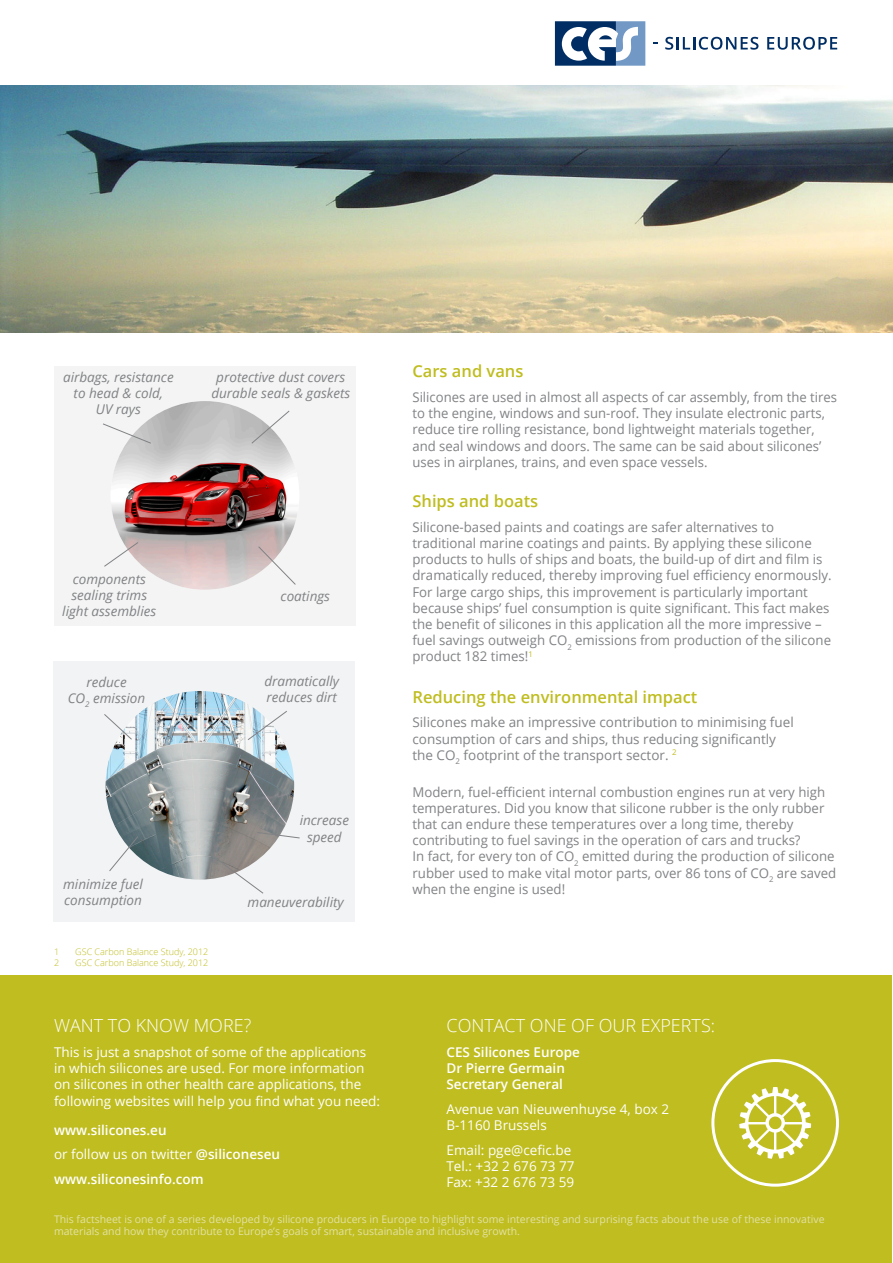
<style>
.page{position:relative;width:893px;height:1263px;background:#fff}
.page>*{position:absolute;margin:0;border:0;box-sizing:border-box;transform-origin:0 0}
.t1{font:300 18px "Open Sans";color:#fff}
.t2{font:600 16.5px "Open Sans";color:#bfbd1f}
.t3{font:13.5px/16.2px "Open Sans";color:#808285}
.t4{font:13.5px/16.2px "Open Sans";color:#fff}
.t5{font:italic 13.5px/16.2px "Open Sans";color:#808285}
.t6{font:600 13.5px/16.2px "Open Sans";color:#fff}
.t7{font:10.5px/12.6px "Open Sans";color:#e4e2a5}
.t8{font:300 9px "Open Sans";color:#bfbd1f}
.s1{font-weight:600}
</style>
<div class="page">
<div style="left:1px;top:975px;width:891px;height:288px;background:#bfbd1f"></div>
<div style="left:711px;top:1059px;width:128px;height:128px;border:3px solid #fff;border-radius:50%"></div>
<svg style="left:739px;top:1087px;width:72px;height:72px"></svg>
<div style="left:53px;top:661px;width:302px;height:261px;background:#f2f3f4"></div>
<img style="left:0;top:86px;width:892px;height:246px">
<img style="left:106px;top:691px;width:188px;height:189px;border-radius:94px">
<svg style="left:104px;top:714px;width:29px;height:26px"></svg>
<svg style="left:256px;top:832px;width:44px;height:7px"></svg>
<svg style="left:109px;top:835px;width:30px;height:36px"></svg>
<svg style="left:247px;top:710px;width:40px;height:31px"></svg>
<svg style="left:213px;top:856px;width:51px;height:38px"></svg>
<div style="left:54px;top:366px;width:302px;height:259px;background:#f4f4f4"></div>
<img style="left:111px;top:401px;width:188px;height:189px;border-radius:94px">
<svg style="left:104px;top:541px;width:35px;height:26px"></svg>
<svg style="left:103px;top:423px;width:49px;height:21px"></svg>
<svg style="left:258px;top:546px;width:38px;height:39px"></svg>
<svg style="left:251px;top:410px;width:39px;height:34px"></svg>
<svg style="left:555px;top:21px;width:90px;height:45px"></svg>
<svg style="left:665px;top:37px;width:93px;height:13px"></svg>
<svg style="left:767px;top:37px;width:70px;height:13px"></svg>
<p class="t5" style="left:63px;top:369px;width:112px">airbags, resistance</p>
<p class="t5" style="left:74px;top:385px;width:91px">to head &amp; cold,</p>
<p class="t5" style="left:96px;top:401px;width:47px">UV rays</p>
<p class="t5" style="left:216px;top:369px;width:130px">protective dust covers</p>
<p class="t5" style="left:211px;top:385px;width:140px">durable seals &amp; gaskets</p>
<p class="t5" style="left:73px;top:571px;width:75px">components</p>
<p class="t5" style="left:71px;top:587px;width:77px">sealing trims</p>
<p class="t5" style="left:62px;top:603px;width:95px">light assemblies</p>
<p class="t5" style="left:86px;top:673px;width:42px">reduce</p>
<p class="t5" style="left:68px;top:690px;width:79px">CO<sub>2</sub> emission</p>
<p class="t5" style="left:63px;top:875px;width:81px">minimize fuel</p>
<p class="t5" style="left:64px;top:892px;width:79px">consumption</p>
<p class="t5" style="left:281px;top:588px;width:51px">coatings</p>
<p class="t5" style="left:264px;top:673px;width:76px">dramatically reduces dirt</p>
<p class="t5" style="left:300px;top:812px;width:51px">increase</p>
<p class="t5" style="left:307px;top:828px;width:36px">speed</p>
<p class="t5" style="left:248px;top:894px;width:98px">maneuverability</p>
<p class="t8" style="left:54px;top:946px;width:7px">1</p>
<p class="t8" style="left:75px;top:946px;width:135px">GSC Carbon Balance Study, 2012</p>
<p class="t8" style="left:54px;top:956px;width:7px">2</p>
<p class="t8" style="left:75px;top:956px;width:135px">GSC Carbon Balance Study, 2012</p>
<p class="t1" style="left:54px;top:1013px;width:199px">WANT TO KNOW MORE?</p>
<p class="t4" style="left:54px;top:1043px;width:328px">This is just a snapshot of some of the applications in which silicones are used. For more information on silicones in other health care applications, the following websites will help you find what you need:</p>
<p class="t6" style="left:54px;top:1121px;width:114px">www.silicones.eu</p>
<p class="t4" style="left:54px;top:1146px;width:228px">or follow us on twitter <span class="s1">@siliconeseu</span></p>
<p class="t6" style="left:54px;top:1171px;width:151px">www.siliconesinfo.com</p>
<p class="t2" style="left:412px;top:360px;width:112px">Cars and vans</p>
<p class="t3" style="left:412px;top:389px;width:426px">Silicones are used in almost all aspects of car assembly, from the tires to the engine, windows and sun-roof. They insulate electronic parts, reduce tire rolling resistance, bond lightweight materials together, and seal windows and doors. The same can be said about silicones’ uses in airplanes, trains, and even space vessels.</p>
<p class="t2" style="left:412px;top:490px;width:127px">Ships and boats</p>
<p class="t3" style="left:412px;top:518px;width:421px">Silicone-based paints and coatings are safer alternatives to traditional marine coatings and paints. By applying these silicone products to hulls of ships and boats, the build-up of dirt and film is dramatically reduced, thereby improving fuel efficiency enormously.<br>For large cargo ships, this improvement is particularly important because ships’ fuel consumption is quite significant. This fact makes the benefit of silicones in this application all the more impressive – fuel savings outweigh CO<sub>2</sub> emissions from production of the silicone product 182 times!<sup>1</sup></p>
<p class="t2" style="left:412px;top:685px;width:286px">Reducing the environmental impact</p>
<p class="t3" style="left:412px;top:714px;width:383px">Silicones make an impressive contribution to minimising fuel consumption of cars and ships, thus reducing significantly the CO<sub>2</sub> footprint of the transport sector. <sup>2</sup></p>
<p class="t3" style="left:412px;top:783px;width:425px">Modern, fuel-efficient internal combustion engines run at very high temperatures. Did you know that silicone rubber is the only rubber that can endure these temperatures over a long time, thereby contributing to fuel savings in the operation of cars and trucks?<br>In fact, for every ton of CO<sub>2</sub> emitted during the production of silicone rubber used to make vital motor parts, over 86 tons of CO<sub>2</sub> are saved when the engine is used!</p>
<p class="t1" style="left:446px;top:1013px;width:270px">CONTACT ONE OF OUR EXPERTS:</p>
<p class="t6" style="left:446px;top:1044px;width:135px">CES Silicones Europe</p>
<p class="t6" style="left:446px;top:1060px;width:120px">Dr Pierre Germain<br>Secretary General</p>
<p class="t4" style="left:446px;top:1101px;width:224px">Avenue van Nieuwenhuyse 4, box 2<br>B-1160 Brussels</p>
<p class="t4" style="left:446px;top:1141px;width:130px">Email: pge@cefic.be<br>Tel.: +32 2 676 73 77<br>Fax: +32 2 676 73 59</p>
<p class="t7" style="left:54px;top:1212px;width:772px">This factsheet is one of a series developed by silicone producers in Europe to highlight some interesting and surprising facts about the use of these innovative materials and how they contribute to Europe’s goals of smart, sustainable and inclusive growth.</p>
</div>
